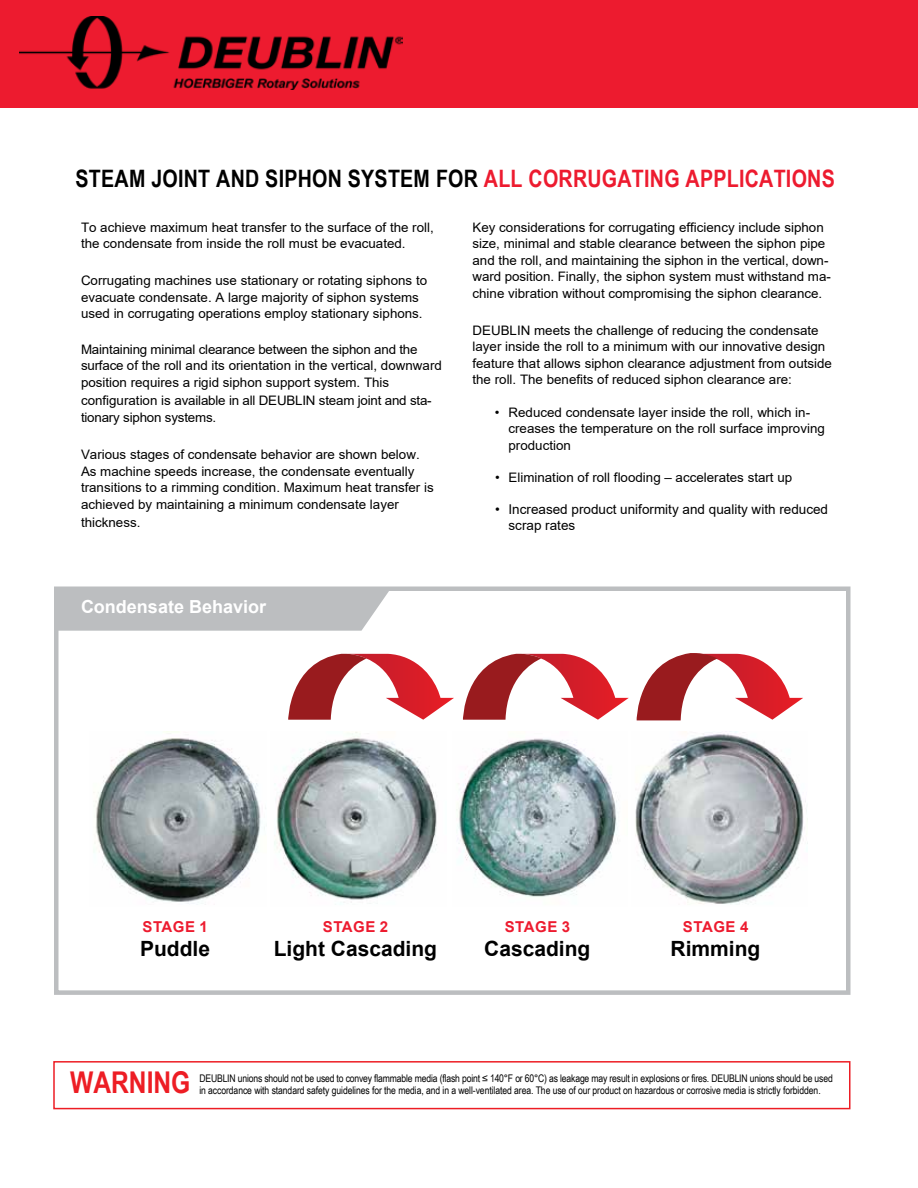
<style>
.page{position:relative;width:918px;height:1188px;background:#fff}
.page>*{position:absolute;margin:0;border:0;box-sizing:border-box;transform-origin:0 0}
.t1{font:700 30px "Arial Narrow";color:#ed1d24}
.t2{font:700 24px "Arial Narrow";letter-spacing:.01em;color:#000}
.t3{font:700 21px "Arial";color:#000}
.t4{font:700 18px "Arial";color:#fff}
.t5{font:700 15px "Arial";letter-spacing:.035em;color:#ed1b2f}
.t6{font:13.5px/16.5px "Arial";color:#000}
.t7{font:13.05px/16.5px "Arial";color:#000}
.t8{font:10.5px "Arial Narrow";letter-spacing:-.005em;color:#000}
.s1{color:#ed1b2f}
</style>
<div class="page">
<div style="left:0;top:0;width:918px;height:108px;background:#ed1b2f"></div>
<div style="left:54px;top:586px;width:796px;height:409px;border:4px solid #bcbec0"></div>
<div style="left:54px;top:587px;width:338px;height:44px;background:#bcbec0"></div>
<img style="left:93px;top:731px;width:173px;height:173px">
<img style="left:274px;top:732px;width:163px;height:171px">
<img style="left:456px;top:738px;width:162px;height:159px">
<img style="left:635px;top:731px;width:173px;height:174px">
<svg style="left:463px;top:654px;width:166px;height:66px"></svg>
<svg style="left:288px;top:654px;width:166px;height:66px"></svg>
<svg style="left:636px;top:653px;width:167px;height:68px"></svg>
<div style="left:53px;top:1061px;width:797px;height:48px;border:2px solid #ed1d24"></div>
<img style="left:19px;top:16px;width:384px;height:74px">
<h2 class="t2" style="left:76px;top:160px;width:761px">STEAM JOINT AND SIPHON SYSTEM FOR <span class="s1">ALL CORRUGATING APPLICATIONS</span></h2>
<p class="t7" style="left:81px;top:219px;width:354px">To achieve maximum heat transfer to the surface of the roll, the condensate from inside the roll must be evacuated.</p>
<p class="t7" style="left:81px;top:273px;width:348px">Corrugating machines use stationary or rotating siphons to evacuate condensate. A large majority of siphon systems used in corrugating operations employ stationary siphons.</p>
<p class="t7" style="left:81px;top:341px;width:362px">Maintaining minimal clearance between the siphon and the surface of the roll and its orientation in the vertical, downward position requires a rigid siphon support system. This</p>
<p class="t7" style="left:81px;top:392px;width:352px">configuration is available in all DEUBLIN steam joint and sta&shy;tionary siphon systems.</p>
<p class="t7" style="left:81px;top:446px;width:354px">Various stages of condensate behavior are shown below.<br>As machine speeds increase, the condensate eventually transitions to a rimming condition. Maximum heat transfer is achieved by maintaining a minimum condensate layer</p>
<p class="t7" style="left:81px;top:514px;width:61px">thickness.</p>
<h3 class="t4" style="left:81px;top:594px;width:187px">Condensate Behavior</h3>
<p class="t7" style="left:472px;top:219px;width:360px">Key considerations for corrugating efficiency include siphon size, minimal and stable clearance between the siphon pipe and the roll, and maintaining the siphon in the vertical, down&shy;ward position. Finally, the siphon system must withstand ma&shy;chine vibration without compromising the siphon clearance.</p>
<p class="t7" style="left:472px;top:322px;width:361px">DEUBLIN meets the challenge of reducing the condensate layer inside the roll to a minimum with our innovative design feature that allows siphon clearance adjustment from outside the roll. The benefits of reduced siphon clearance are:</p>
<p class="t7" style="left:508px;top:404px;width:318px;text-indent:-14px">• Reduced condensate layer inside the roll, which in&shy;creases the temperature on the roll surface improving production</p>
<p class="t7" style="left:495px;top:469px;width:299px">• Elimination of roll flooding – accelerates start up</p>
<p class="t6" style="left:508px;top:501px;width:321px;text-indent:-14px">• Increased product uniformity and quality with reduced scrap rates</p>
<p class="t5" style="left:143px;top:916px;width:67px">STAGE 1</p>
<h3 class="t3" style="left:140px;top:934px;width:72px">Puddle</h3>
<p class="t5" style="left:323px;top:916px;width:67px">STAGE 2</p>
<h3 class="t3" style="left:274px;top:934px;width:165px">Light Cascading</h3>
<p class="t5" style="left:505px;top:916px;width:67px">STAGE 3</p>
<h3 class="t3" style="left:484px;top:934px;width:108px">Cascading</h3>
<p class="t5" style="left:683px;top:916px;width:67px">STAGE 4</p>
<h3 class="t3" style="left:671px;top:934px;width:91px">Rimming</h3>
<h1 class="t1" style="left:70px;top:1059px;width:122px">WARNING</h1>
<p class="t8" style="left:199px;top:1071px;width:635px">DEUBLIN unions should not be used to convey flammable media (flash point ≤ 140°F or 60°C) as leakage may result in explosions or fires. DEUBLIN unions should be used</p>
<p class="t8" style="left:199px;top:1083px;width:623px">in accordance with standard safety guidelines for the media, and in a well-ventilated area. The use of our product on hazardous or corrosive media is strictly forbidden.</p>
</div>
